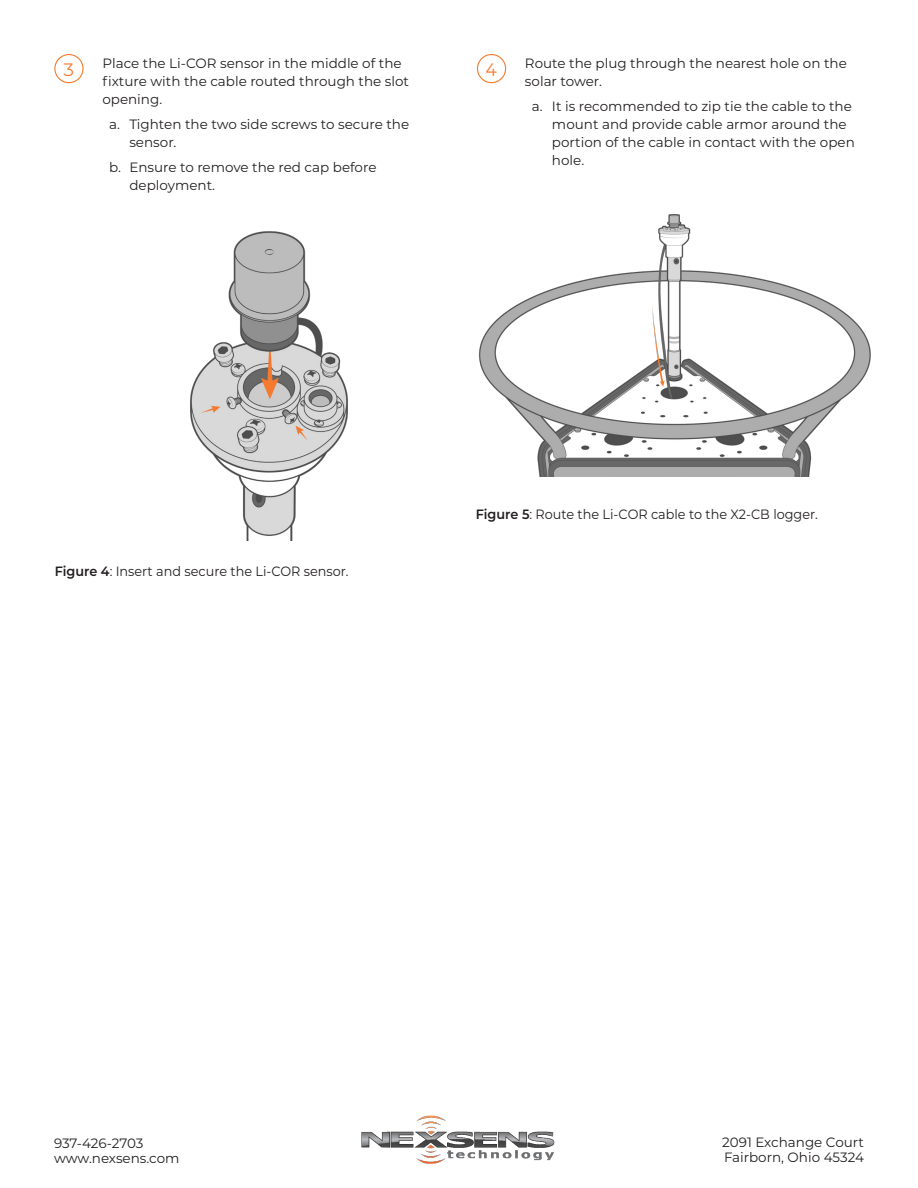
<style>
.page{position:relative;width:918px;height:1188px;background:#fff}
.page>*{position:absolute;margin:0;border:0;box-sizing:border-box;transform-origin:0 0}
.t1{font:18px "Montserrat";color:#f47b2f}
.Regular_paragraph{font:13.5px/18px "Montserrat";color:#231f20}
.Regular_paragraph-2{font:13.5px "Montserrat";color:#231f20;scale:.95 1}
.s1{font-weight:600}
</style>
<div class="page">
<img style="left:361px;top:1115px;width:194px;height:49px">
<div style="left:54px;top:54px;width:30px;height:29px;border:1px solid #f47b2f;border-radius:50%"></div>
<img style="left:190px;top:231px;width:158px;height:310px">
<div style="left:477px;top:54px;width:29px;height:29px;border:1px solid #f47b2f;border-radius:50%"></div>
<img style="left:478px;top:214px;width:393px;height:262px">
<p class="t1" style="left:63px;top:57px;width:14px">3</p>
<p class="Regular_paragraph" style="left:102px;top:54px;width:308px">Place the Li-COR sensor in the middle of the fixture with the cable routed through the slot opening.</p>
<p class="Regular_paragraph" style="left:129px;top:115px;width:281px;text-indent:-20px">a. Tighten the two side screws to secure the sensor.</p>
<p class="Regular_paragraph" style="left:129px;top:157px;width:249px;text-indent:-20px">b. Ensure to remove the red cap before deployment.</p>
<p class="t1" style="left:485px;top:57px;width:14px">4</p>
<p class="Regular_paragraph" style="left:525px;top:54px;width:323px">Route the plug through the nearest hole on the solar tower.</p>
<p class="Regular_paragraph" style="left:552px;top:97px;width:304px;text-indent:-20px">a. It is recommended to zip tie the cable to the mount and provide cable armor around the portion of the cable in contact with the open hole.</p>
<p class="Regular_paragraph-2" style="left:55px;top:562px;width:311px"><span class="s1">Figure 4</span>: Insert and secure the Li-COR sensor.</p>
<p class="Regular_paragraph-2" style="left:476px;top:505px;width:362px"><span class="s1">Figure 5</span>: Route the Li-COR cable to the X2-CB logger.</p>
<p class="Regular_paragraph" style="left:54px;top:1133px;width:91px">937-426-2703</p>
<p class="Regular_paragraph" style="left:54px;top:1148px;width:127px">www.nexsens.com</p>
<p class="Regular_paragraph" style="left:722px;top:1133px;width:143px">2091 Exchange Court</p>
<p class="Regular_paragraph" style="left:724px;top:1148px;width:141px">Fairborn, Ohio 45324</p>
</div>
